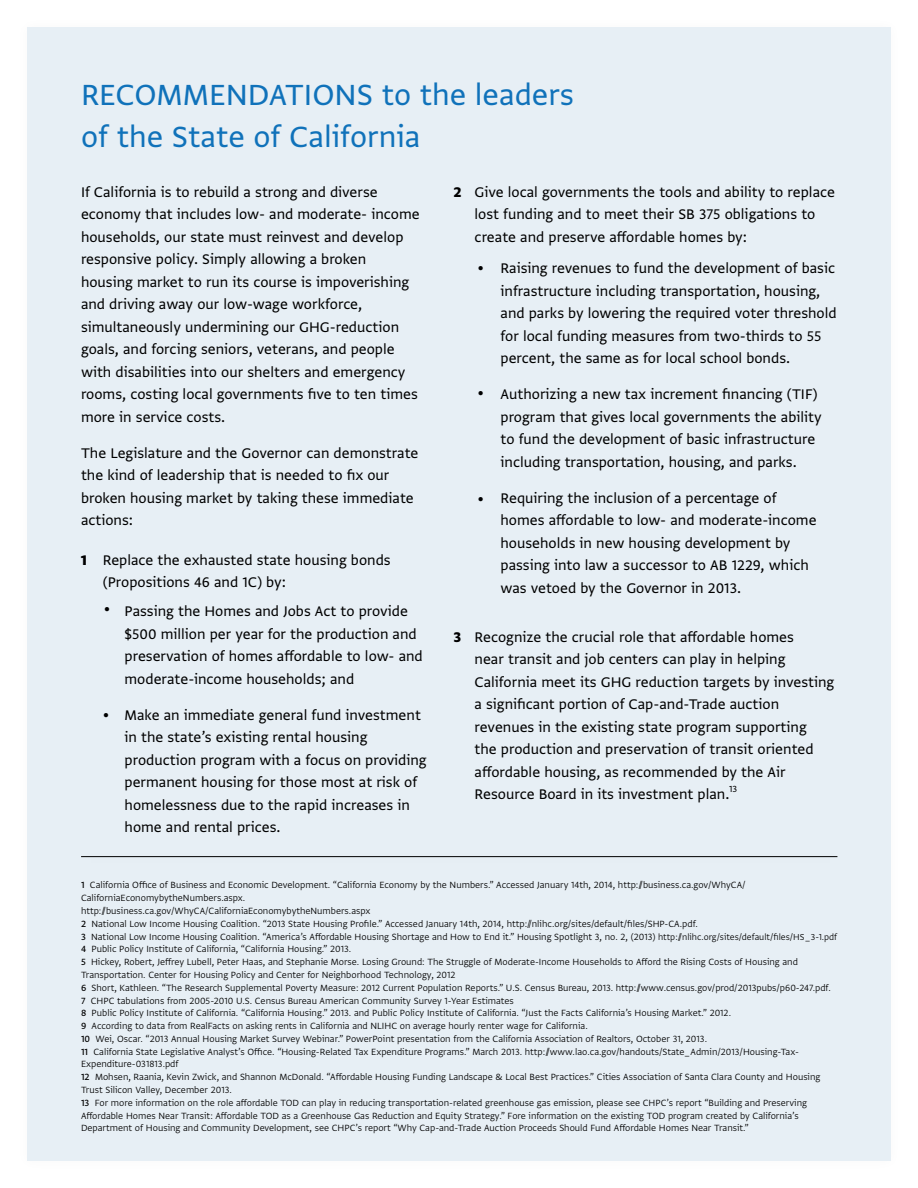
<style>
.page{position:relative;width:918px;height:1188px;background:#fff}
.page>*{position:absolute;margin:0;border:0;box-sizing:border-box;transform-origin:0 0}
.t1{font:34.5px/41.4px "Greta Sans Std";color:#1072ba}
.t2{font:16.5px/22.5px "Greta Sans Std";color:#000}
.t3{font:16.5px "Greta Sans Std Hea";color:#000}
.t4{font:300 10.65px/12.8px "Greta Sans Std";color:#000}
.t5{font:10.5px "Greta Sans Std";color:#000}
.s1{font-family:"Greta Sans Std Hea"}
.s2{font-weight:500}
.s3{font-size:10.2px}
</style>
<div class="page">
<div style="left:27px;top:27px;width:864px;height:1134px;background:#e7eff5"></div>
<hr style="left:81px;top:856px;width:756px;height:1px;background:#000">
<h1 class="t1" style="left:81px;top:74px;width:495px">RECOMMENDATIONS to the leaders of the State of California</h1>
<h2 class="t2" style="left:475px;top:180px;width:362px">Give local governments the tools and ability to replace lost funding and to meet their SB 375 obligations to create and preserve affordable homes by:</h2>
<p class="t2" style="left:81px;top:180px;width:340px">If California is to rebuild a strong and diverse economy that includes low- and moderate- income households, our state must reinvest and develop responsive policy. Simply allowing a broken housing market to run its course is impoverishing and driving away our low-wage workforce, simultaneously undermining our GHG-reduction goals, and forcing seniors, veterans, and people with disabilities into our shelters and emergency rooms, costing local governments five to ten times more in service costs.</p>
<h2 class="t2" style="left:81px;top:441px;width:339px">The Legislature and the Governor can demonstrate the kind of leadership that is needed to fix our broken housing market by taking these immediate actions:</h2>
<h2 class="t3" style="left:454px;top:182px;width:10px">2</h2>
<p class="t2" style="left:501px;top:257px;width:338px">Raising revenues to fund the development of basic infrastructure including transportation, housing, and parks by lowering the required voter threshold for local funding measures from two-thirds to 55 percent, the same as for local school bonds.</p>
<h2 class="t2" style="left:501px;top:383px;width:323px">Authorizing a new tax increment financing (TIF) program that gives local governments the ability to fund the development of basic infrastructure including transportation, housing, and parks.</h2>
<h2 class="t2" style="left:501px;top:486px;width:318px">Requiring the inclusion of a percentage of homes affordable to low- and moderate-income households in new housing development by passing into law a successor to AB 1229, which was vetoed by the Governor in 2013.</h2>
<p class="t2" style="left:475px;top:625px;width:361px;text-indent:-21px"><span class="s1">3</span> Recognize the crucial role that affordable homes<br>near transit and job centers can play in helping California meet its GHG reduction targets by investing a significant portion of Cap-and-Trade auction revenues in the existing state program supporting<br>the production and preservation of transit oriented affordable housing, as recommended by the Air Resource Board in its investment plan.</p>
<h2 class="t2" style="left:477px;top:257px;width:8px">•</h2>
<h2 class="t2" style="left:477px;top:382px;width:8px">•</h2>
<h2 class="t2" style="left:477px;top:487px;width:8px">•</h2>
<h2 class="t2" style="left:103px;top:548px;width:289px">Replace the exhausted state housing bonds (Propositions 46 and 1C) by:</h2>
<h2 class="t3" style="left:81px;top:550px;width:8px">1</h2>
<h2 class="t2" style="left:125px;top:600px;width:300px">Passing the Homes and Jobs Act to provide $500 million per year for the production and preservation of homes affordable to low- and moderate-income households; and</h2>
<h2 class="t2" style="left:125px;top:703px;width:304px">Make an immediate general fund investment in the state’s existing rental housing production program with a focus on providing permanent housing for those most at risk of homelessness due to the rapid increases in home and rental prices.</h2>
<h2 class="t2" style="left:104px;top:598px;width:8px">•</h2>
<h2 class="t2" style="left:103px;top:704px;width:8px">•</h2>
<p class="t5" style="left:729px;top:782px;width:10px">13</p>
<p class="t4" style="left:81px;top:879px;width:758px"><span class="s2">1</span> California Office of Business and Economic Development. “California Economy by the Numbers.” Accessed January 14th, 2014, http://business.ca.gov/WhyCA/ CaliforniaEconomybytheNumbers.aspx.<br>http://business.ca.gov/WhyCA/CaliforniaEconomybytheNumbers.aspx<br><span class="s2">2</span> National Low Income Housing Coalition. “2013 State Housing Profile.” Accessed January 14th, 2014, http://nlihc.org/sites/default/files/SHP-CA.pdf.<br><span class="s2">3</span> National Low Income Housing Coalition. “America’s Affordable Housing Shortage and How to End it.” Housing Spotlight 3, no. 2, (2013) <span class="s3">http://nlihc.org/sites/default/files/HS_3-1.pdf </span><span class="s2">4</span> Public Policy Institute of California, “California Housing.” 2013.<br><span class="s2">5</span> Hickey, Robert, Jeffrey Lubell, Peter Haas, and Stephanie Morse. Losing Ground: The Struggle of Moderate-Income Households to Afford the Rising Costs of Housing and Transportation. Center for Housing Policy and Center for Neighborhood Technology, 2012<br><span class="s2">6</span> Short, Kathleen. “The Research Supplemental Poverty Measure: 2012 Current Population Reports.” U.S. Census Bureau, 2013. http://www.census.gov/prod/2013pubs/p60-247.pdf.<br><span class="s2">7</span> CHPC tabulations from 2005-2010 U.S. Census Bureau American Community Survey 1-Year Estimates<br><span class="s2">8</span> Public Policy Institute of California. “California Housing.” 2013. and Public Policy Institute of California. “Just the Facts California’s Housing Market.” 2012.<br><span class="s2">9</span> According to data from RealFacts on asking rents in California and NLIHC on average hourly renter wage for California.<br><span class="s2">10</span> Wei, Oscar. “2013 Annual Housing Market Survey Webinar.” PowerPoint presentation from the California Association of Realtors, October 31, 2013.<br><span class="s2">11</span> California State Legislative Analyst’s Office. “Housing-Related Tax Expenditure Programs.” March 2013. http://www.lao.ca.gov/handouts/State_Admin/2013/Housing-Tax-Expenditure-031813.pdf<br><span class="s2">12</span> Mohsen, Raania, Kevin Zwick, and Shannon McDonald. “Affordable Housing Funding Landscape &amp; Local Best Practices.” Cities Association of Santa Clara County and Housing Trust Silicon Valley, December 2013.<br><span class="s2">13</span> For more information on the role affordable TOD can play in reducing transportation-related greenhouse gas emission, please see CHPC’s report “Building and Preserving Affordable Homes Near Transit: Affordable TOD as a Greenhouse Gas Reduction and Equity Strategy.” Fore information on the existing TOD program created by California’s Department of Housing and Community Development, see CHPC’s report “Why Cap-and-Trade Auction Proceeds Should Fund Affordable Homes Near Transit.”</p>
</div>
